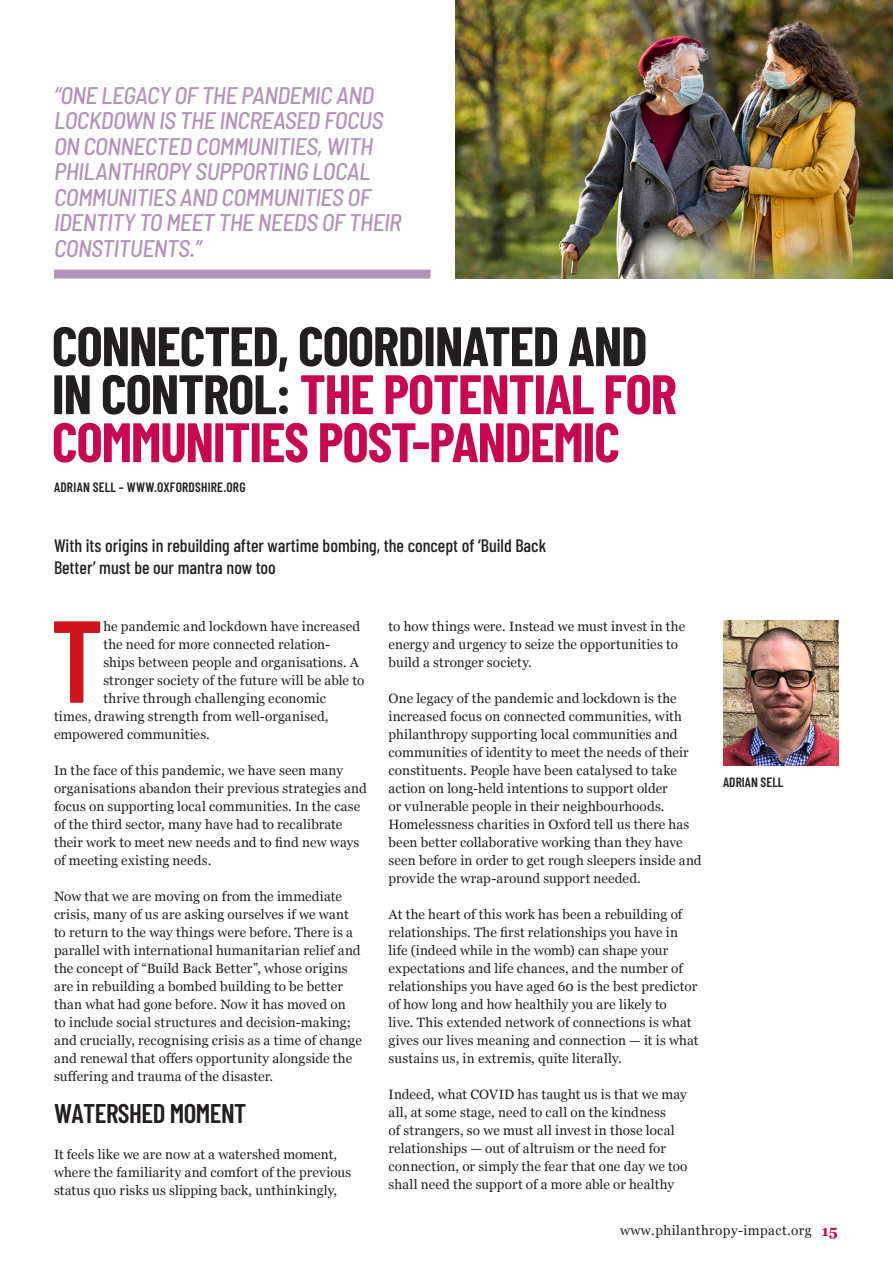
<style>
.page{position:relative;width:893px;height:1263px;background:#fff}
.page>*{position:absolute;margin:0;border:0;box-sizing:border-box;transform-origin:0 0}
.Drop_Cap_Body{font:600 116.4px "Barlow Condensed";color:#cd151d}
.Main_title_large{font:700 55.5px/48px "Barlow Condensed";letter-spacing:-.02em;color:#c60751}
.Paragraph_title{font:600 27px "Barlow Condensed";letter-spacing:-.02em;color:#231f20}
.Quote_large{font:italic 500 semi-condensed 24px/25.5px "Barlow";letter-spacing:-.02em;color:#b592b9}
.Intro_to_paragraph{font:500 18px/22.5px "Barlow Condensed";color:#231f20}
.Body_Text{font:13.5px/18px "Georgia";letter-spacing:.01em;color:#231f20}
.Drop_Cap_Body-2{font:13.5px "Georgia";letter-spacing:.01em;color:#231f20}
.By_Name{font:600 13.5px "Barlow Condensed";letter-spacing:.015em;color:#231f20}
.Body_Text-2{font:13.5px "Georgia";letter-spacing:.03em;color:#231f20}
.author_name{font:600 13.5px "Barlow Condensed";color:#231f20}
.s1{color:#231f20}
.s2{font-weight:700;font-size:15px;color:#c60751}
</style>
<div class="page">
<img style="left:455px;top:0;width:438px;height:279px">
<div style="left:54px;top:270px;width:377px;height:9px;background:#b592b9"></div>
<img style="left:723px;top:620px;width:116px;height:146px">
<p class="Quote_large" style="left:54px;top:82px;width:349px">“ONE LEGACY OF THE PANDEMIC AND<br>LOCKDOWN IS THE INCREASED FOCUS<br>ON CONNECTED COMMUNITIES, WITH<br>PHILANTHROPY SUPPORTING LOCAL<br>COMMUNITIES AND COMMUNITIES OF<br>IDENTITY TO MEET THE NEEDS OF THEIR<br>CONSTITUENTS.”</p>
<p class="Main_title_large" style="left:52px;top:319px;width:626px"><span class="s1">CONNECTED, COORDINATED AND<br>IN CONTROL:</span> THE POTENTIAL FOR<br>COMMUNITIES POST-PANDEMIC</p>
<p class="By_Name" style="left:54px;top:477px;width:193px">ADRIAN SELL – WWW.OXFORDSHIRE.ORG</p>
<p class="Intro_to_paragraph" style="left:54px;top:533px;width:494px">With its origins in rebuilding after wartime bombing, the concept of ‘Build Back<br>Better’ must be our mantra now too</p>
<p class="Drop_Cap_Body" style="left:51px;top:578px;width:54px">T</p>
<p class="Drop_Cap_Body-2" style="left:103px;top:616px;width:258px">he pandemic and lockdown have increased</p>
<p class="Drop_Cap_Body-2" style="left:103px;top:634px;width:228px">the need for more connected relation-</p>
<p class="Drop_Cap_Body-2" style="left:103px;top:652px;width:257px">ships between people and organisations. A</p>
<p class="Drop_Cap_Body-2" style="left:103px;top:670px;width:262px">stronger society of the future will be able to</p>
<p class="Drop_Cap_Body-2" style="left:103px;top:688px;width:224px">thrive through challenging economic</p>
<p class="Drop_Cap_Body-2" style="left:54px;top:706px;width:276px">times, drawing strength from well-organised,</p>
<p class="Drop_Cap_Body-2" style="left:54px;top:724px;width:157px">empowered communities.</p>
<p class="Body_Text" style="left:54px;top:760px;width:314px">In the face of this pandemic, we have seen many organisations abandon their previous strategies and focus on supporting local communities. In the case of the third sector, many have had to recalibrate their work to meet new needs and to find new ways of meeting existing needs.</p>
<p class="Body_Text" style="left:54px;top:886px;width:309px">Now that we are moving on from the immediate crisis, many of us are asking ourselves if we want to return to the way things were before. There is a parallel with international humanitarian relief and the concept of “Build Back Better”, whose origins are in rebuilding a bombed building to be better than what had gone before. Now it has moved on<br>to include social structures and decision-making; and crucially, recognising crisis as a time of change and renewal that offers opportunity alongside the suffering and trauma of the disaster.</p>
<p class="Paragraph_title" style="left:54px;top:1094px;width:194px">WATERSHED MOMENT</p>
<p class="Body_Text" style="left:54px;top:1144px;width:299px">It feels like we are now at a watershed moment, where the familiarity and comfort of the previous status quo risks us slipping back, unthinkingly,</p>
<p class="Body_Text" style="left:389px;top:616px;width:298px">to how things were. Instead we must invest in the energy and urgency to seize the opportunities to build a stronger society.</p>
<p class="Body_Text" style="left:389px;top:688px;width:315px">One legacy of the pandemic and lockdown is the increased focus on connected communities, with philanthropy supporting local communities and communities of identity to meet the needs of their constituents. People have been catalysed to take action on long-held intentions to support older<br>or vulnerable people in their neighbourhoods.<br>Homelessness charities in Oxford tell us there has been better collaborative working than they have seen before in order to get rough sleepers inside and provide the wrap-around support needed.</p>
<p class="Body_Text" style="left:389px;top:904px;width:311px">At the heart of this work has been a rebuilding of relationships. The first relationships you have in life (indeed while in the womb) can shape your expectations and life chances, and the number of relationships you have aged 60 is the best predictor of how long and how healthily you are likely to<br>live. This extended network of connections is what gives our lives meaning and connection — it is what sustains us, in extremis, quite literally.</p>
<p class="Body_Text" style="left:389px;top:1084px;width:300px">Indeed, what COVID has taught us is that we may all, at some stage, need to call on the kindness<br>of strangers, so we must all invest in those local relationships — out of altruism or the need for connection, or simply the fear that one day we too shall need the support of a more able or healthy</p>
<p class="author_name" style="left:723px;top:772px;width:62px">ADRIAN SELL</p>
<p class="Body_Text-2" style="left:620px;top:1221px;width:219px">www.philanthropy-impact.org <span class="s2">15</span></p>
</div>
